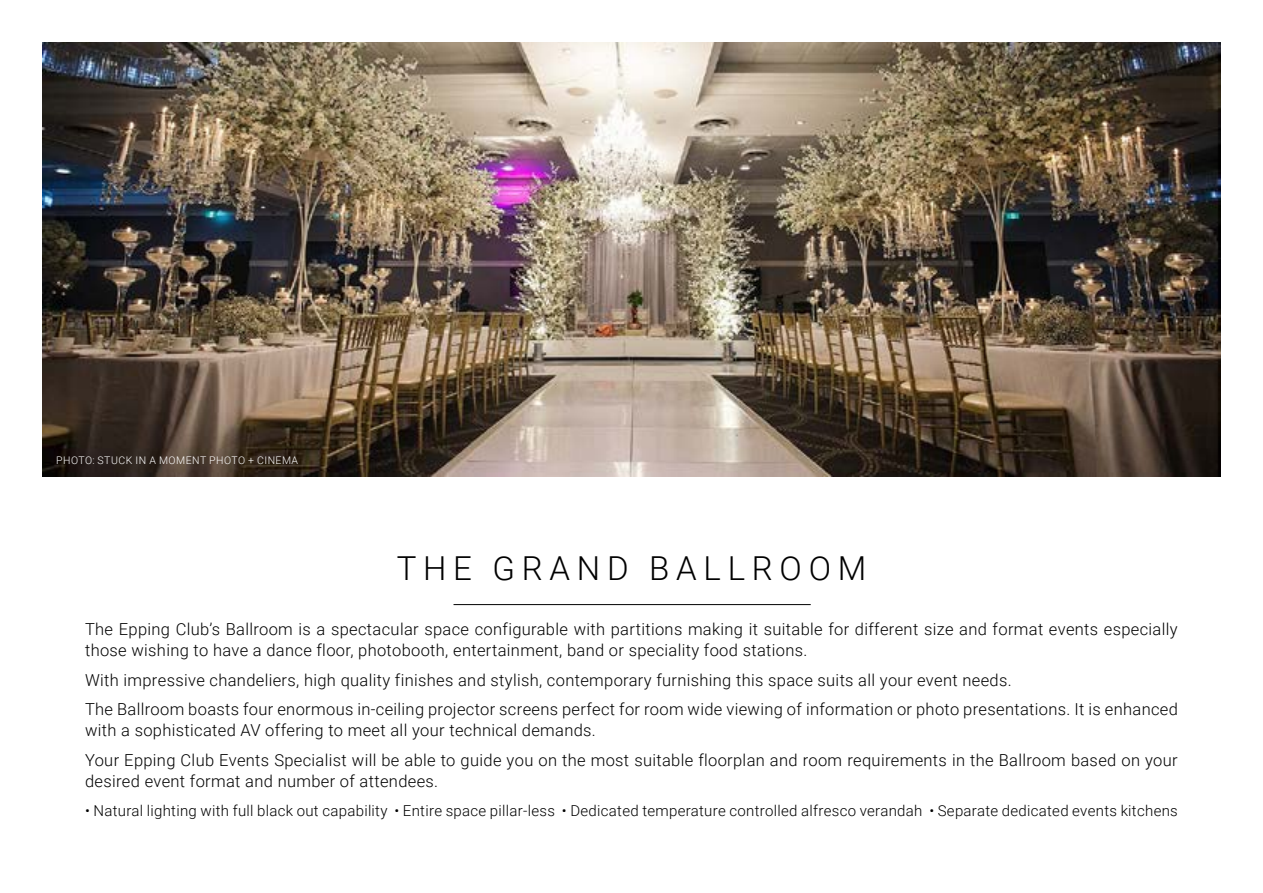
<style>
.page{position:relative;width:1263px;height:893px;background:#fff}
.page>*{position:absolute;margin:0;border:0;box-sizing:border-box;transform-origin:0 0}
.t1{font:300 33px "Roboto";letter-spacing:.205em;color:#000}
.t2{font:300 16.5px/29.5px "Roboto";letter-spacing:.02em;color:#000}
.t3{font:300 15px "Roboto";letter-spacing:.02em;color:#000}
.t4{font:300 10.5px "Roboto";letter-spacing:.045em;color:#fff}
</style>
<div class="page">
<hr style="left:453px;top:604px;width:358px;height:1px;background:#000">
<img style="left:43px;top:43px;width:1177px;height:433px">
<p class="t4" style="left:56px;top:453px;width:243px">PHOTO: STUCK IN A MOMENT PHOTO + CINEMA</p>
<h1 class="t1" style="left:397px;top:545px;width:471px">THE GRAND BALLROOM</h1>
<p class="t2" style="left:85px;top:618px;width:1094px;line-height:21px">The Epping Club’s Ballroom is a spectacular space configurable with partitions making it suitable for different size and format events especially those wishing to have a dance floor, photobooth, entertainment, band or speciality food stations.</p>
<p class="t2" style="left:85px;top:664px;width:1094px">With impressive chandeliers, high quality finishes and stylish, contemporary furnishing this space suits all your event needs.<br>The Ballroom boasts four enormous in-ceiling projector screens perfect for room wide viewing of information or photo presentations. It is enhanced</p>
<p class="t2" style="left:85px;top:715px;width:1094px">with a sophisticated AV offering to meet all your technical demands.<br>Your Epping Club Events Specialist will be able to guide you on the most suitable floorplan and room requirements in the Ballroom based on your</p>
<p class="t2" style="left:85px;top:765px;width:355px">desired event format and number of attendees.</p>
<p class="t3" style="left:85px;top:800px;width:1094px">• Natural lighting with full black out capability • Entire space pillar-less • Dedicated temperature controlled alfresco verandah • Separate dedicated events kitchens</p>
</div>
